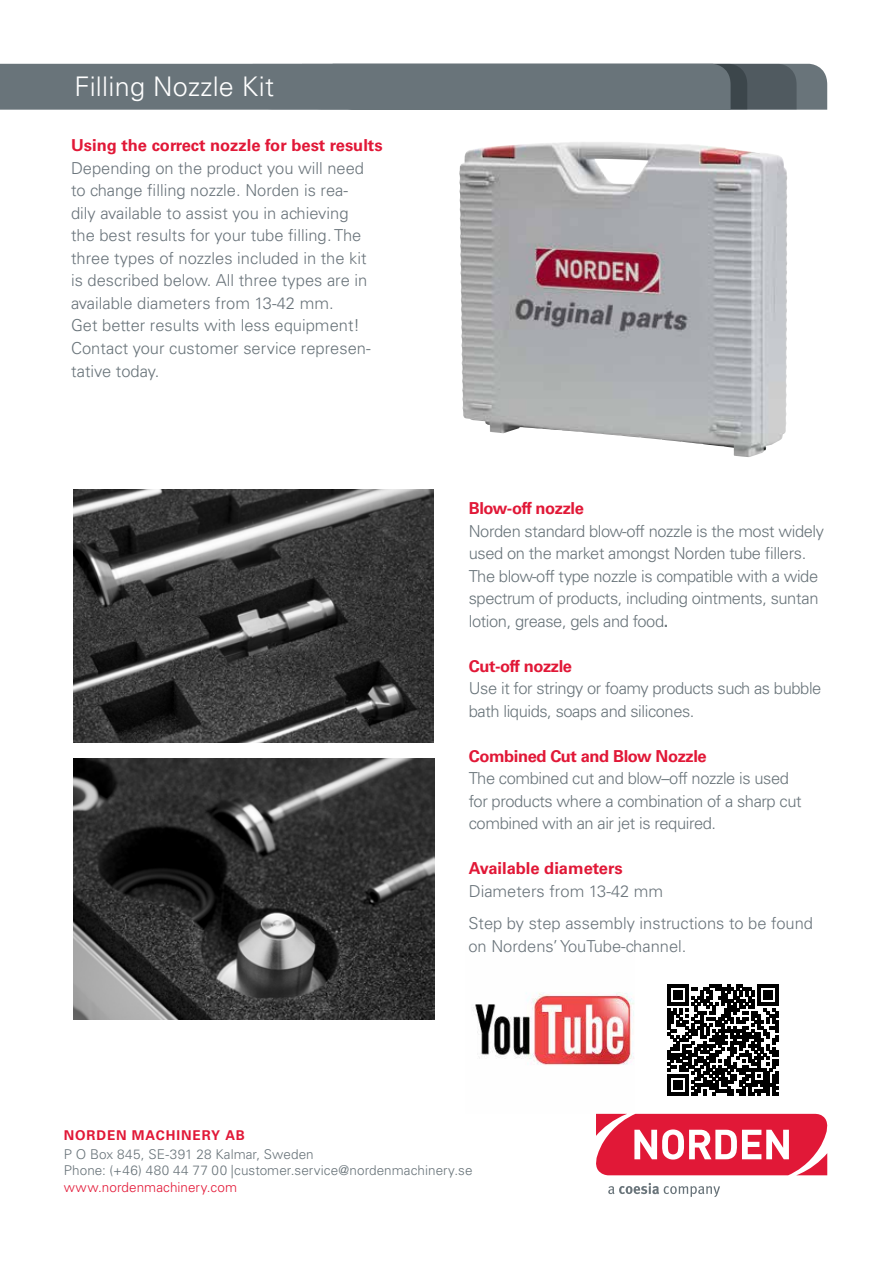
<style>
.page{position:relative;width:893px;height:1263px;background:#fff}
.page>*{position:absolute;margin:0;border:0;box-sizing:border-box;transform-origin:0 0}
.t1{font:300 27px "Univers LT Std";letter-spacing:.01em;color:#fff}
.t2{font:300 16.5px/22.5px "Univers LT Std";letter-spacing:-.025em;color:#69747a}
.t3{font:300 16.5px/22.5px "Univers LT Std";color:#6a747b}
.t4{font:300 16.5px/22.5px "Univers LT Std";color:#69747a}
.t5{font:700 16.5px "Univers LT Std";color:#e11837}
.t6{font:700 16.5px "Univers LT Std";letter-spacing:-.025em;color:#e11837}
.t7{font:300 13.5px/16.2px "Univers LT Std";letter-spacing:.005em;color:#69747a}
.t8{font:300 13.5px "Univers LT Std";letter-spacing:.005em;color:#e31837}
.t9{font:700 13.5px "Univers LT Std";letter-spacing:.065em;color:#e11837}
.s1{font-weight:700}
</style>
<div class="page">
<img style="left:459px;top:142px;width:291px;height:315px">
<svg style="left:0;top:64px;width:827px;height:46px;background:#677278"></svg>
<img style="left:73px;top:489px;width:361px;height:253px">
<img style="left:73px;top:758px;width:362px;height:262px">
<img style="left:473px;top:992px;width:161px;height:73px">
<svg style="left:668px;top:984px;width:111px;height:111px"></svg>
<svg style="left:608px;top:1183px;width:112px;height:14px"></svg>
<svg style="left:596px;top:1113px;width:232px;height:63px"></svg>
<h1 class="t1" style="left:74px;top:70px;width:201px">Filling Nozzle Kit</h1>
<p class="t5" style="left:71px;top:136px;width:313px">Using the correct nozzle for best results</p>
<p class="t3" style="left:71px;top:157px;width:298px">Depending on the product you will need to change filling nozzle. Norden is rea&shy;dily available to assist you in achieving the best results for your tube filling. The three types of nozzles included in the kit is described below. All three types are in available diameters from 13-42 mm.</p>
<p class="t4" style="left:71px;top:314px;width:301px">Get better results with less equipment!<br>Contact your customer service represen&shy;tative today.</p>
<p class="t6" style="left:469px;top:499px;width:117px">Blow-off nozzle</p>
<p class="t2" style="left:469px;top:520px;width:357px">Norden standard blow-off nozzle is the most widely used on the market amongst Norden tube fillers.<br>The blow-off type nozzle is compatible with a wide spectrum of products, including ointments, suntan lotion, grease, gels and food<span class="s1">.</span></p>
<p class="t6" style="left:469px;top:656px;width:105px">Cut-off nozzle</p>
<p class="t2" style="left:469px;top:677px;width:354px">Use it for stringy or foamy products such as bubble bath liquids, soaps and silicones.</p>
<p class="t6" style="left:469px;top:746px;width:239px">Combined Cut and Blow Nozzle</p>
<p class="t2" style="left:469px;top:767px;width:334px">The combined cut and blow–off nozzle is used for products where a combination of a sharp cut combined with an air jet is required.</p>
<p class="t5" style="left:469px;top:859px;width:155px">Available diameters</p>
<p class="t3" style="left:468px;top:875px;width:346px;line-height:32.5px">Diameters from 13-42 mm<br>Step by step assembly instructions to be found</p>
<p class="t3" style="left:468px;top:935px;width:220px">on Nordens’ YouTube-channel.</p>
<p class="t9" style="left:64px;top:1127px;width:183px">NORDEN MACHINERY AB</p>
<p class="t7" style="left:64px;top:1145px;width:410px">P O Box 845, SE-391 28 Kalmar, Sweden<br>Phone: (+46) 480 44 77 00 |customer.service@nordenmachinery.se</p>
<p class="t8" style="left:64px;top:1179px;width:175px">www.nordenmachinery.com</p>
</div>
